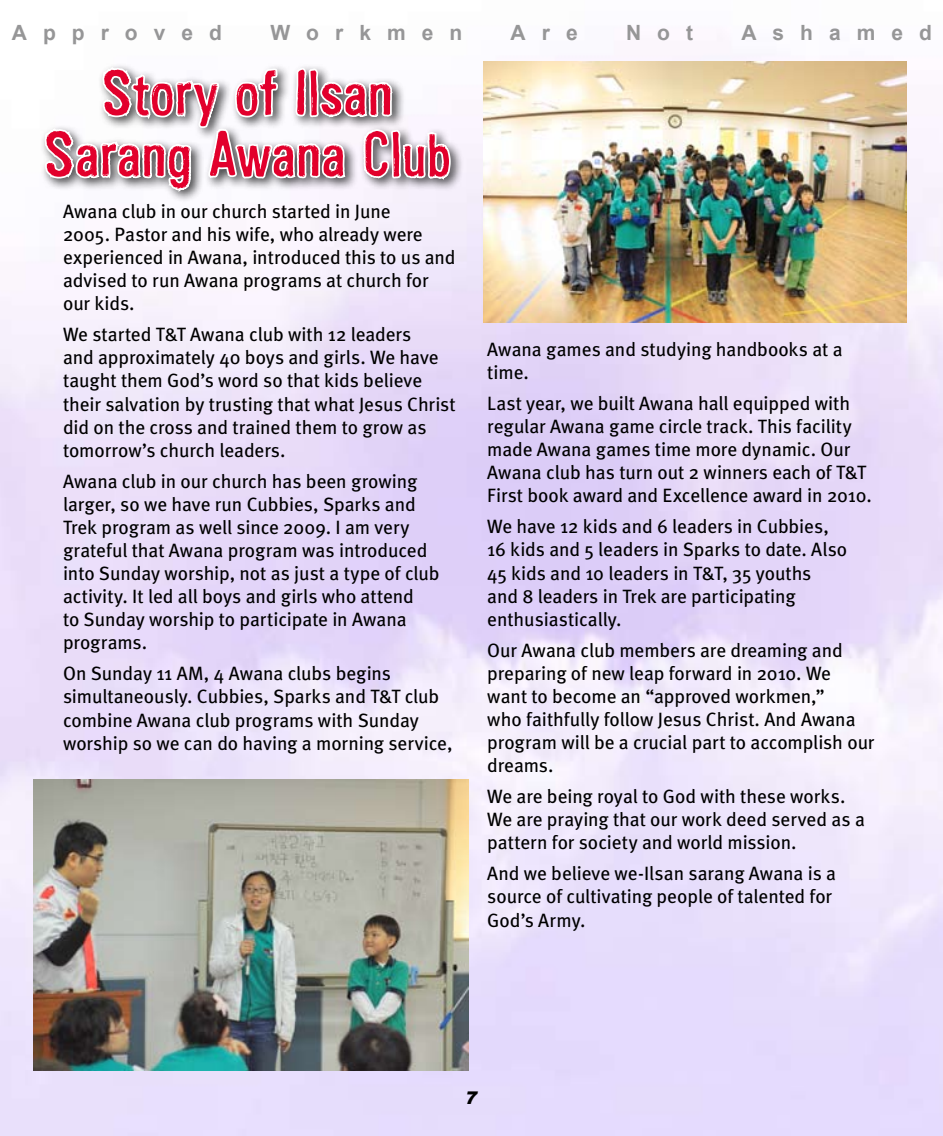
<style>
.page{position:relative;width:943px;height:1136px;background:#fff}
.page>*{position:absolute;margin:0;border:0;box-sizing:border-box;transform-origin:0 0}
.t1{font:63px/61.2px "Cartonnage";letter-spacing:-.01em;color:#e2002c;text-align:center}
.t2{font:700 21px "Arial";color:#969697}
.t3{font:19.25px/23.1px "Meta";letter-spacing:-.005em;color:#000}
.t4{font:italic 900 17.5px "Arial";color:#000}
</style>
<div class="page">
<img style="left:0;top:56px;width:943px;height:1080px">
<img style="left:33px;top:780px;width:436px;height:291px">
<img style="left:483px;top:62px;width:423px;height:261px">
<div style="left:39px;top:62px;width:549px;height:179px;background:#000;opacity:.75"></div>
<svg style="left:40px;top:56px;width:413px;height:197px"></svg>
<p class="t2" style="left:12px;top:19px;width:212px">A p p r o v e d</p>
<p class="t2" style="left:270px;top:19px;width:193px">W o r k m e n</p>
<p class="t2" style="left:510px;top:19px;width:69px">A r e</p>
<p class="t2" style="left:626px;top:19px;width:69px">N o t</p>
<p class="t2" style="left:741px;top:19px;width:192px">A s h a m e d</p>
<h1 class="t1" style="left:43px;top:61px;width:410px">Story of Ilsan<br>Sarang Awana Club</h1>
<p class="t3" style="left:63px;top:199px;width:394px">Awana club in our church started in June<br>2005. Pastor and his wife, who already were experienced in Awana, introduced this to us and advised to run Awana programs at church for our kids.</p>
<p class="t3" style="left:63px;top:323px;width:394px">We started T&amp;T Awana club with 12 leaders<br>and approximately 40 boys and girls. We have taught them God’s word so that kids believe their salvation by trusting that what Jesus Christ did on the cross and trained them to grow as tomorrow’s church leaders.</p>
<p class="t3" style="left:63px;top:469px;width:378px">Awana club in our church has been growing larger, so we have run Cubbies, Sparks and Trek program as well since 2009. I am very grateful that Awana program was introduced into Sunday worship, not as just a type of club activity. It led all boys and girls who attend<br>to Sunday worship to participate in Awana programs.</p>
<p class="t3" style="left:63px;top:662px;width:391px">On Sunday 11 AM, 4 Awana clubs begins simultaneously. Cubbies, Sparks and T&amp;T club combine Awana club programs with Sunday worship so we can do having a morning service,</p>
<p class="t3" style="left:487px;top:337px;width:357px">Awana games and studying handbooks at a time.</p>
<p class="t3" style="left:487px;top:391px;width:386px">Last year, we built Awana hall equipped with regular Awana game circle track. This facility made Awana games time more dynamic. Our Awana club has turn out 2 winners each of T&amp;T First book award and Excellence award in 2010.</p>
<p class="t3" style="left:487px;top:515px;width:361px">We have 12 kids and 6 leaders in Cubbies, 16 kids and 5 leaders in Sparks to date. Also 45 kids and 10 leaders in T&amp;T, 35 youths<br>and 8 leaders in Trek are participating enthusiastically.</p>
<p class="t3" style="left:487px;top:638px;width:389px">Our Awana club members are dreaming and preparing of new leap forward in 2010. We want to become an “approved workmen,”<br>who faithfully follow Jesus Christ. And Awana program will be a crucial part to accomplish our dreams.</p>
<p class="t3" style="left:487px;top:784px;width:379px">We are being royal to God with these works.<br>We are praying that our work deed served as a pattern for society and world mission.</p>
<p class="t3" style="left:487px;top:862px;width:350px">And we believe we-Ilsan sarang Awana is a source of cultivating people of talented for<br>God’s Army.</p>
<p class="t4" style="left:465px;top:1087px;width:13px">7</p>
</div>
